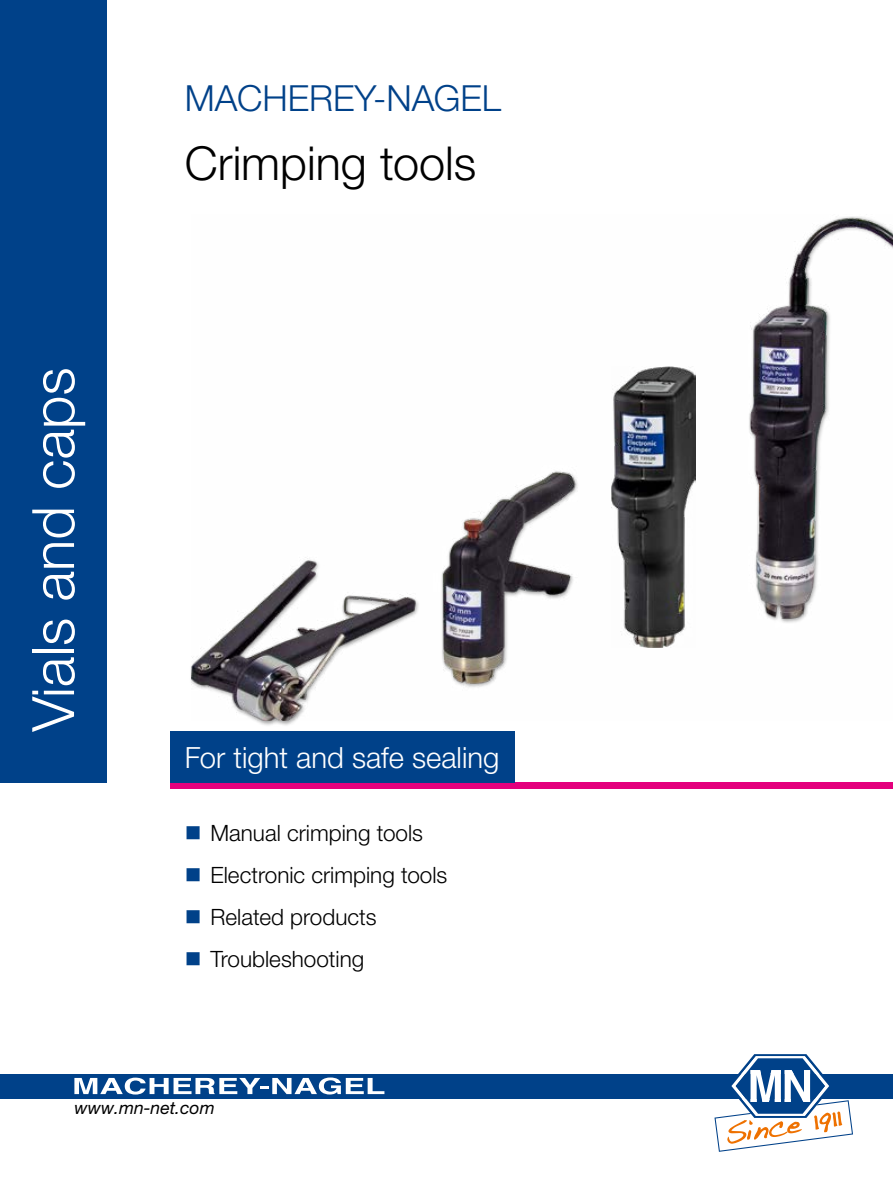
<style>
.page{position:relative;width:893px;height:1191px;background:#fff}
.page>*{position:absolute;margin:0;border:0;box-sizing:border-box;transform-origin:0 0}
.t1{font:300 58.5px "Helvetica Neue LTW1 G";color:#fff}
.t2{font:300 46.8px "Helvetica Neue LTW1 G";color:#000}
.t3{font:300 36px "Helvetica Neue LTW1 G";color:#004189}
.t4{font:300 29.25px "Helvetica Neue LTW1 G";color:#fff}
.t5{font:300 22.5px "Helvetica Neue LTW1 G";color:#000}
.t6{font:italic 17.55px "Helvetica Neue LTW1 G";color:#000}
.s1{color:#004189}
</style>
<div class="page">
<div style="left:442px;top:1073px;width:451px;height:25px;background:#004189"></div>
<svg style="left:714px;top:1054px;width:139px;height:97px"></svg>
<div style="left:0;top:1073px;width:451px;height:25px;background:#004189"></div>
<svg style="left:74px;top:1077px;width:310px;height:17px"></svg>
<div style="left:170px;top:782px;width:723px;height:7px;background:#e4007d"></div>
<div style="left:170px;top:731px;width:344px;height:51px;background:#004189"></div>
<div style="left:0;top:0;width:106px;height:782px;background:#004189"></div>
<img style="left:191px;top:216px;width:702px;height:505px">
<img style="left:612px;top:367px;width:83px;height:280px">
<h1 class="t1" style="left:17px;top:731px;width:366px;rotate:-90deg">Vials and caps</h1>
<h3 class="t3" style="left:185px;top:76px;width:318px">MACHEREY-NAGEL</h3>
<h2 class="t2" style="left:185px;top:135px;width:293px">Crimping tools</h2>
<h3 class="t4" style="left:185px;top:739px;width:316px">For tight and safe sealing</h3>
<p class="t5" style="left:185px;top:819px;width:240px"><span class="s1">■</span> Manual crimping tools</p>
<p class="t5" style="left:185px;top:861px;width:264px"><span class="s1">■</span> Electronic crimping tools</p>
<p class="t5" style="left:185px;top:903px;width:193px"><span class="s1">■</span> Related products</p>
<p class="t5" style="left:185px;top:945px;width:181px"><span class="s1">■</span> Troubleshooting</p>
<p class="t6" style="left:74px;top:1097px;width:142px">www.mn-net.com</p>
<p class="t6" style="left:64px;top:1097px;width:142px">www.mn-net.com</p>
</div>
